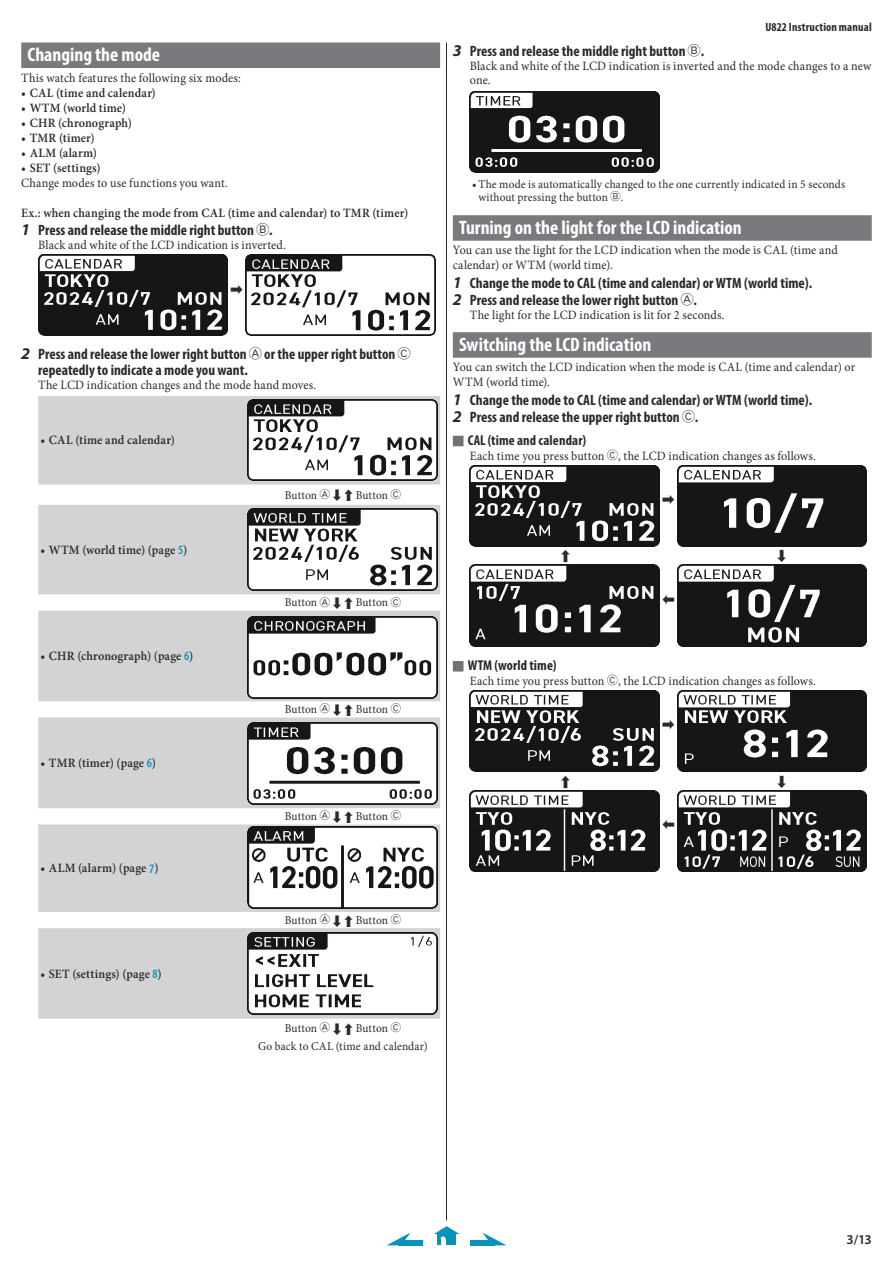
<style>
.page{position:relative;width:893px;height:1263px;background:#fff}
.page>*{position:absolute;margin:0;border:0;box-sizing:border-box;transform-origin:0 0}
.t1{font:700 condensed 19.5px "Myriad Pro";color:#fff}
.t2{font:700 condensed 15px/17.4px "Myriad Pro";color:#2c292a}
.t3{font:700 condensed 14.25px "Myriad Pro";letter-spacing:.01em;color:#2c292a}
.t4{font:600 13.5px "Myriad Pro";color:#2c292a}
.t5{font:12.75px/15px "Minion Pro";letter-spacing:.01em;color:#2c292a;scale:.95 1}
.t6{font:600 12.75px "Minion Pro";letter-spacing:.015em;color:#2c292a;scale:.95 1}
.t7{font:12.75px "Audio Font";color:#2c292a;scale:.95 1}
.t8{font:12px/17.9px "Minion Pro";letter-spacing:.005em;color:#2c292a;text-align:center;scale:.95 1}
.t9{font:700 condensed 12px "Myriad Pro";letter-spacing:.015em;color:#2c292a}
.s1{font-style:italic;font-stretch:normal;font-size:16.5px}
.s2{font-family:"Amaruttf";font-weight:400;font-stretch:normal;font-size:13.5px}
.s3{font-family:"Myriad Pro";font-stretch:condensed;color:#0793b9}
.s4{font-family:"Amaruttf";font-size:10.8px}
.s5{font-family:"Audio Font"}
.s6{font-family:"Amaruttf";font-size:11.4px}
</style>
<div class="page">
<hr style="left:446px;top:43px;width:1px;height:1177px;background:#2c292a">
<div style="left:21px;top:43px;width:419px;height:25px;background:#797a7d"></div>
<img style="left:38px;top:254px;width:190px;height:82px">
<img style="left:246px;top:255px;width:189px;height:81px">
<svg style="left:38px;top:396px;width:402px;height:623px;fill:#d2d3d5"></svg>
<img style="left:248px;top:399px;width:190px;height:82px">
<img style="left:248px;top:509px;width:189px;height:81px">
<img style="left:248px;top:616px;width:190px;height:82px">
<img style="left:248px;top:723px;width:189px;height:81px">
<img style="left:248px;top:827px;width:189px;height:81px">
<img style="left:248px;top:933px;width:190px;height:81px">
<svg style="left:434px;top:1226px;width:26px;height:19px"></svg>
<div style="left:398px;top:1240px;width:24px;height:5px;background:#0793b9"></div>
<svg style="left:387px;top:1232px;width:24px;height:13px"></svg>
<div style="left:471px;top:1240px;width:24px;height:5px;background:#0793b9"></div>
<svg style="left:482px;top:1232px;width:24px;height:13px"></svg>
<div style="left:453px;top:215px;width:419px;height:26px;background:#797a7d"></div>
<div style="left:453px;top:332px;width:419px;height:26px;background:#797a7d"></div>
<div style="left:453px;top:436px;width:10px;height:10px;background:#6f7173"></div>
<div style="left:453px;top:661px;width:10px;height:10px;background:#6f7173"></div>
<img style="left:470px;top:91px;width:189px;height:82px">
<img style="left:470px;top:465px;width:189px;height:81px">
<img style="left:677px;top:465px;width:190px;height:81px">
<img style="left:470px;top:565px;width:189px;height:81px">
<img style="left:677px;top:565px;width:190px;height:81px">
<img style="left:470px;top:690px;width:189px;height:82px">
<img style="left:677px;top:690px;width:190px;height:82px">
<img style="left:470px;top:790px;width:189px;height:81px">
<img style="left:677px;top:790px;width:190px;height:81px">
<h1 class="t1" style="left:28px;top:48px;width:134px">Changing the mode</h1>
<p class="t5" style="left:21px;top:71px;width:233px">This watch features the following six modes:</p>
<p class="t6" style="left:21px;top:88px;width:143px">• CAL (time and calendar)</p>
<p class="t6" style="left:21px;top:103px;width:112px">• WTM (world time)</p>
<p class="t6" style="left:21px;top:118px;width:118px">• CHR (chronograph)</p>
<p class="t6" style="left:21px;top:133px;width:79px">• TMR (timer)</p>
<p class="t6" style="left:21px;top:148px;width:81px">• ALM (alarm)</p>
<p class="t6" style="left:21px;top:163px;width:85px">• SET (settings)</p>
<p class="t5" style="left:21px;top:176px;width:219px">Change modes to use functions you want.</p>
<p class="t6" style="left:21px;top:208px;width:409px">Ex.: when changing the mode from CAL (time and calendar) to TMR (timer)</p>
<p class="t2" style="left:21px;top:223px;width:253px"><span class="s1">1</span> Press and release the middle right button <span class="s2">B</span>.</p>
<p class="t5" style="left:38px;top:239px;width:262px">Black and white of the LCD indication is inverted.</p>
<p class="t7" style="left:230px;top:280px;width:15px">\</p>
<p class="t2" style="left:38px;top:348px;width:374px;line-height:15.8px;text-indent:-17px"><span class="s1">2</span> Press and release the lower right button <span class="s2">A</span> or the upper right button <span class="s2">C </span>repeatedly to indicate a mode you want.</p>
<p class="t5" style="left:38px;top:379px;width:294px">The LCD indication changes and the mode hand moves.</p>
<p class="t6" style="left:40px;top:435px;width:143px">• CAL (time and calendar)</p>
<p class="t6" style="left:40px;top:545px;width:156px">• WTM (world time) (page <span class="s3">5</span>)</p>
<p class="t6" style="left:40px;top:651px;width:163px">• CHR (chronograph) (page <span class="s3">6</span>)</p>
<p class="t6" style="left:40px;top:758px;width:123px">• TMR (timer) (page <span class="s3">6</span>)</p>
<p class="t6" style="left:40px;top:863px;width:126px">• ALM (alarm) (page <span class="s3">7</span>)</p>
<p class="t6" style="left:40px;top:968px;width:129px">• SET (settings) (page <span class="s3">8</span>)</p>
<p class="t8" style="left:285px;top:487px;width:124px">Button <span class="s4">A</span> <span class="s5">« »</span> Button <span class="s4">C</span></p>
<p class="t8" style="left:285px;top:595px;width:124px">Button <span class="s4">A</span> <span class="s5">« »</span> Button <span class="s4">C</span></p>
<p class="t8" style="left:285px;top:701px;width:124px">Button <span class="s4">A</span> <span class="s5">« »</span> Button <span class="s4">C</span></p>
<p class="t8" style="left:285px;top:808px;width:124px">Button <span class="s4">A</span> <span class="s5">« »</span> Button <span class="s4">C</span></p>
<p class="t8" style="left:285px;top:912px;width:124px">Button <span class="s4">A</span> <span class="s5">« »</span> Button <span class="s4">C</span></p>
<p class="t8" style="left:258px;top:1020px;width:180px">Button <span class="s4">A</span> <span class="s5">« »</span> Button <span class="s4">C<br></span>Go back to CAL (time and calendar)</p>
<p class="t9" style="left:765px;top:23px;width:108px">U822 Instruction manual</p>
<p class="t2" style="left:453px;top:43px;width:253px"><span class="s1">3</span> Press and release the middle right button <span class="s2">B</span>.</p>
<p class="t5" style="left:470px;top:59px;width:424px;line-height:14.2px">Black and white of the LCD indication is inverted and the mode changes to a new one.</p>
<p class="t8" style="left:478px;top:179px;width:388px;line-height:12.8px;text-align:left;text-indent:-6px">• The mode is automatically changed to the one currently indicated in 5 seconds without pressing the button <span class="s4">B</span>.</p>
<h1 class="t1" style="left:459px;top:220px;width:284px">Turning on the light for the LCD indication</h1>
<p class="t5" style="left:453px;top:244px;width:407px">You can use the light for the LCD indication when the mode is CAL (time and calendar) or WTM (world time).</p>
<p class="t2" style="left:453px;top:276px;width:361px"><span class="s1">1</span> Change the mode to CAL (time and calendar) or WTM (world time).<br><span class="s1">2</span> Press and release the lower right button <span class="s2">A</span>.</p>
<p class="t5" style="left:470px;top:309px;width:270px">The light for the LCD indication is lit for 2 seconds.</p>
<h1 class="t1" style="left:459px;top:337px;width:194px">Switching the LCD indication</h1>
<p class="t5" style="left:453px;top:361px;width:425px">You can switch the LCD indication when the mode is CAL (time and calendar) or<br>WTM (world time).</p>
<p class="t2" style="left:453px;top:393px;width:361px"><span class="s1">1</span> Change the mode to CAL (time and calendar) or WTM (world time).<br><span class="s1">2</span> Press and release the upper right button <span class="s2">C</span>.</p>
<p class="t3" style="left:468px;top:435px;width:120px">CAL (time and calendar)</p>
<p class="t5" style="left:470px;top:449px;width:366px">Each time you press button <span class="s6">C</span>, the LCD indication changes as follows.</p>
<p class="t7" style="left:662px;top:490px;width:15px">\</p>
<p class="t7" style="left:561px;top:547px;width:12px">»</p>
<p class="t7" style="left:777px;top:547px;width:12px">«</p>
<p class="t7" style="left:662px;top:590px;width:15px">|</p>
<p class="t3" style="left:468px;top:660px;width:90px">WTM (world time)</p>
<p class="t5" style="left:470px;top:675px;width:366px">Each time you press button <span class="s6">C</span>, the LCD indication changes as follows.</p>
<p class="t7" style="left:662px;top:716px;width:15px">\</p>
<p class="t7" style="left:561px;top:772px;width:12px">»</p>
<p class="t7" style="left:777px;top:772px;width:12px">«</p>
<p class="t7" style="left:662px;top:815px;width:15px">|</p>
<p class="t4" style="left:847px;top:1234px;width:27px">3/13</p>
</div>
